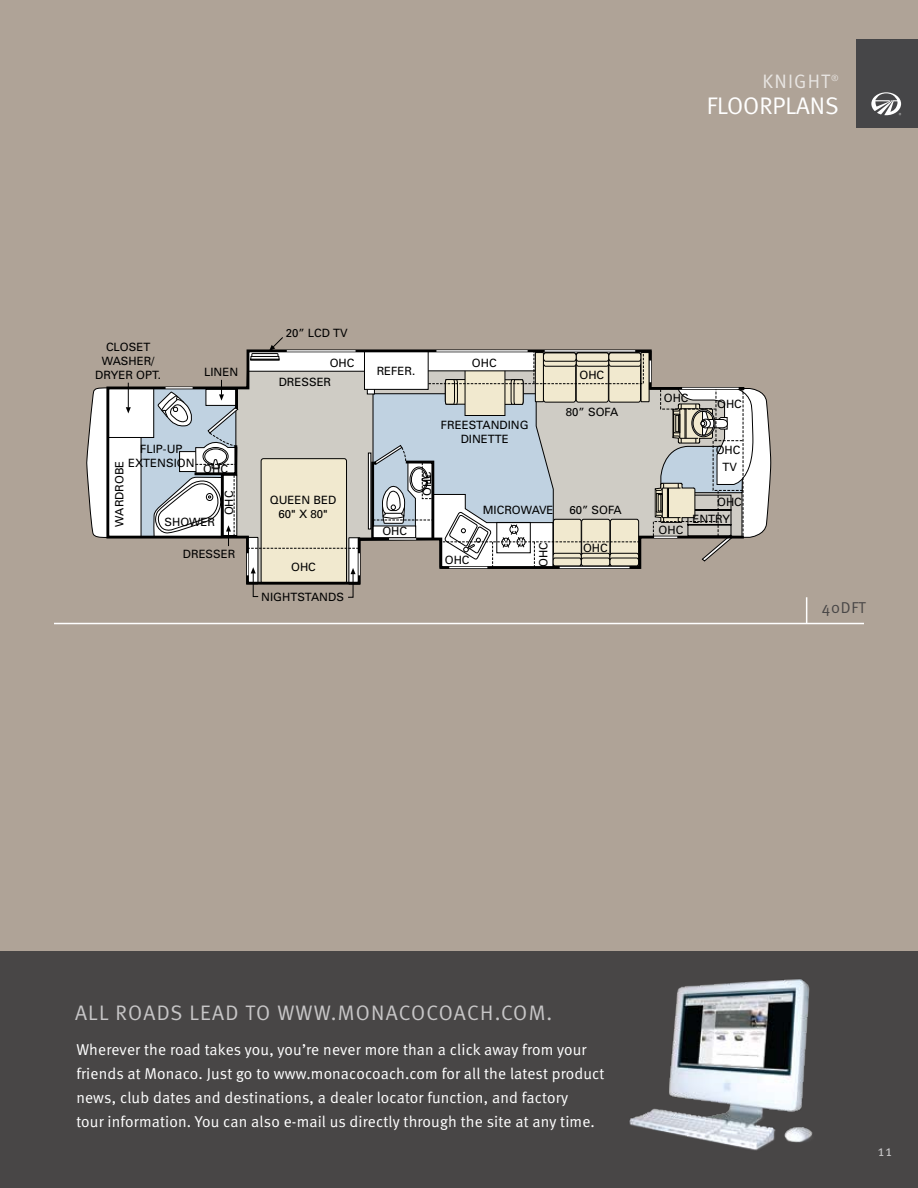
<style>
.page{position:relative;width:918px;height:1188px;background:#afa397}
.page>*{position:absolute;margin:0;border:0;box-sizing:border-box;transform-origin:0 0}
.t1{font:24px "Meta Normal";color:#fff}
.t2{font:21px "Meta Normal";letter-spacing:.06em;color:#c7c6c7}
.t3{font:19.5px "Meta Normal";letter-spacing:.06em;color:#e8e5e2}
.t4{font:15.75px/24px "Meta Normal";letter-spacing:.01em;color:#fff}
.t5{font:15.75px "Meta Normal";color:#484646}
.t6{font:15px "Meta Normal";color:#c7c6c7}
.t7{font:11.4px/13.6px "Univers";color:#000;text-align:center}
.t8{font:8.7px "Meta Normal";color:#e8e5e2}
</style>
<div class="page">
<div style="left:0;top:952px;width:918px;height:236px;background:#484646"></div>
<img style="left:621px;top:951px;width:272px;height:200px">
<div style="left:857px;top:39px;width:61px;height:89px;background:#464648"></div>
<svg style="left:871px;top:92px;width:30px;height:23px"></svg>
<svg style="left:86px;top:387px;width:685px;height:151px;background:#d9d7d5"></svg>
<svg style="left:108px;top:337px;width:645px;height:261px"></svg>
<svg style="left:806px;top:597px;width:1px;height:26px"></svg>
<hr style="left:54px;top:623px;width:810px;height:1px;background:#fff">
<p class="t3" style="left:763px;top:70px;width:69px">KNIGHT</p>
<p class="t8" style="left:831px;top:73px;width:9px">®</p>
<h1 class="t1" style="left:707px;top:91px;width:134px">FLOORPLANS</h1>
<p class="t7" style="left:95px;top:340px;width:67px">CLOSET<br>WASHER/<br>DRYER OPT.</p>
<p class="t7" style="left:204px;top:365px;width:36px">LINEN</p>
<p class="t7" style="left:128px;top:442px;width:68px">FLIP-UP<br>EXTENSION</p>
<p class="t7" style="left:112px;top:527px;width:67px;rotate:-90deg">WARDROBE</p>
<p class="t7" style="left:203px;top:462px;width:26px">OHC</p>
<p class="t7" style="left:222px;top:515px;width:26px;rotate:-90deg">OHC</p>
<p class="t7" style="left:183px;top:547px;width:54px">DRESSER</p>
<p class="t7" style="left:165px;top:515px;width:52px">SHOWER</p>
<p class="t7" style="left:286px;top:326px;width:64px">20” LCD TV</p>
<p class="t7" style="left:330px;top:356px;width:26px">OHC</p>
<p class="t7" style="left:279px;top:375px;width:54px">DRESSER</p>
<p class="t7" style="left:270px;top:493px;width:68px">QUEEN BED<br>60" X 80"</p>
<p class="t7" style="left:291px;top:560px;width:26px">OHC</p>
<p class="t7" style="left:261px;top:589px;width:84px">NIGHTSTANDS</p>
<p class="t7" style="left:377px;top:364px;width:40px">REFER.</p>
<p class="t7" style="left:472px;top:356px;width:26px">OHC</p>
<p class="t7" style="left:382px;top:524px;width:26px">OHC</p>
<p class="t7" style="left:441px;top:418px;width:89px">FREESTANDING<br>DINETTE</p>
<p class="t7" style="left:420px;top:496px;width:26px;rotate:-90deg">OHC</p>
<p class="t7" style="left:483px;top:503px;width:72px">MICROWAVE</p>
<p class="t7" style="left:445px;top:553px;width:26px">OHC</p>
<p class="t7" style="left:537px;top:567px;width:26px;rotate:-90deg">OHC</p>
<p class="t7" style="left:580px;top:368px;width:26px">OHC</p>
<p class="t7" style="left:566px;top:405px;width:54px">80” SOFA</p>
<p class="t7" style="left:569px;top:503px;width:54px">60” SOFA</p>
<p class="t7" style="left:583px;top:541px;width:26px">OHC</p>
<p class="t7" style="left:664px;top:391px;width:26px">OHC</p>
<p class="t7" style="left:717px;top:397px;width:26px">OHC</p>
<p class="t7" style="left:716px;top:443px;width:26px">OHC</p>
<p class="t7" style="left:723px;top:460px;width:16px">TV</p>
<p class="t7" style="left:717px;top:495px;width:26px">OHC</p>
<p class="t7" style="left:659px;top:523px;width:26px">OHC</p>
<p class="t7" style="left:692px;top:512px;width:39px">ENTRY</p>
<p class="t5" style="left:822px;top:598px;width:45px">40DFT</p>
<h2 class="t2" style="left:75px;top:1001px;width:479px">ALL ROADS LEAD TO WWW.MONACOCOACH.COM.</h2>
<p class="t4" style="left:76px;top:1037px;width:530px">Wherever the road takes you, you’re never more than a click away from your friends at Monaco. Just go to www.monacocoach.com for all the latest product news, club dates and destinations, a dealer locator function, and factory<br>tour information. You can also e-mail us directly through the site at any time.</p>
<p class="t6" style="left:878px;top:1142px;width:16px">11</p>
</div>
